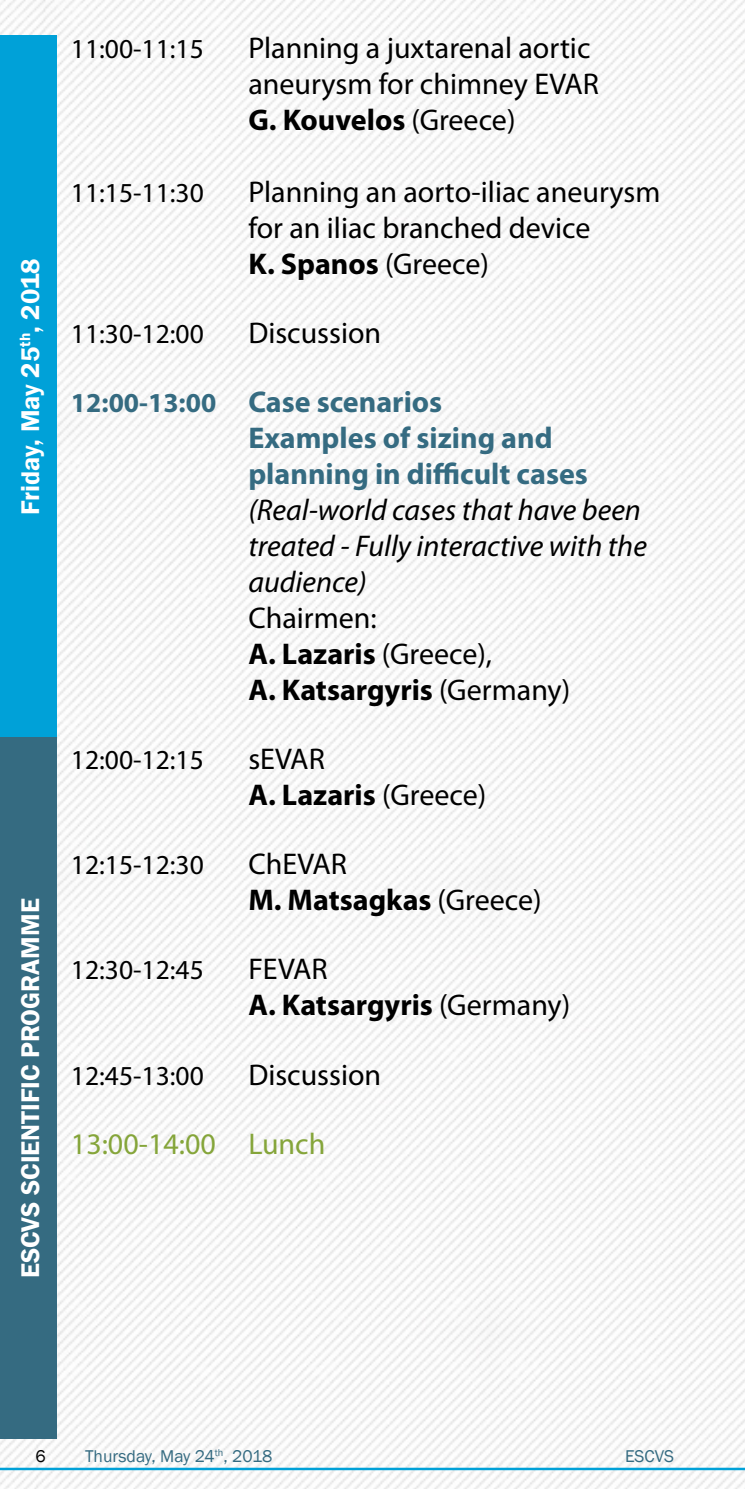
<style>
.page{position:relative;width:745px;height:1489px;background:#fff}
.page>*{position:absolute;margin:0;border:0;box-sizing:border-box;transform-origin:0 0}
.t1{font:30px/36px "Myriad Pro";color:#000}
.t2{font:italic 30px/36px "Myriad Pro";color:#000}
.t3{font:700 30px/36px "Myriad Pro";color:#356b81}
.t4{font:30px "Myriad Pro";color:#85a53a}
.t5{font:27.5px "Myriad Pro";color:#000}
.t6{font:600 26.25px "Franklin Gothic";color:#fff}
.t7{font:17.5px "Franklin Gothic";color:#356b81}
.t8{font:17.5px "Franklin Gothic";color:#000}
.s1{font-weight:700}
.s2{font-size:27.5px}
</style>
<div class="page">
<img style="left:0;top:0;width:744px;height:1488px">
<hr style="left:0;top:1467px;width:744px;height:2px;background:#00a1d8">
<div style="left:0;top:737px;width:57px;height:702px;background:#356b81"></div>
<div style="left:0;top:35px;width:57px;height:702px;background:#00a1d8"></div>
<p class="t6" style="left:14px;top:514px;width:258px;rotate:-90deg">Friday, May 25<sup>th</sup>, 2018</p>
<p class="t6" style="left:14px;top:1278px;width:381px;rotate:-90deg">ESCVS SCIENTIFIC PROGRAMME</p>
<p class="t5" style="left:71px;top:32px;width:134px">11:00-11:15</p>
<p class="t1" style="left:248px;top:29px;width:352px">Planning a juxtarenal aortic aneurysm for chimney EVAR<br><span class="s1">G. Kouvelos</span> (Greece)</p>
<p class="t5" style="left:71px;top:176px;width:134px">11:15-11:30</p>
<p class="t1" style="left:248px;top:173px;width:413px">Planning an aorto-iliac aneurysm for an iliac branched device<br><span class="s1">K. Spanos</span> (Greece)</p>
<p class="t5" style="left:71px;top:317px;width:134px">11:30-12:00</p>
<p class="t1" style="left:248px;top:314px;width:134px">Discussion</p>
<p class="t3" style="left:248px;top:383px;width:341px;text-indent:-177px"><span class="s2">12:00-13:00</span> Case scenarios<br>Examples of sizing and planning in difficult cases</p>
<p class="t2" style="left:248px;top:491px;width:400px">(Real-world cases that have been treated - Fully interactive with the audience)</p>
<p class="t1" style="left:248px;top:599px;width:323px">Chairmen:<br><span class="s1">A. Lazaris</span> (Greece),<br><span class="s1">A. Katsargyris</span> (Germany)</p>
<p class="t5" style="left:71px;top:743px;width:134px">12:00-12:15</p>
<p class="t1" style="left:248px;top:740px;width:239px">sEVAR<br><span class="s1">A. Lazaris</span> (Greece)</p>
<p class="t5" style="left:71px;top:848px;width:134px">12:15-12:30</p>
<p class="t1" style="left:248px;top:845px;width:294px">ChEVAR<br><span class="s1">M. Matsagkas</span> (Greece)</p>
<p class="t5" style="left:71px;top:953px;width:134px">12:30-12:45</p>
<p class="t1" style="left:248px;top:950px;width:323px">FEVAR<br><span class="s1">A. Katsargyris</span> (Germany)</p>
<p class="t5" style="left:71px;top:1058px;width:134px">12:45-13:00</p>
<p class="t1" style="left:248px;top:1055px;width:134px">Discussion</p>
<p class="t4" style="left:71px;top:1124px;width:256px">13:00-14:00 Lunch</p>
<p class="t8" style="left:35px;top:1445px;width:12px">6</p>
<p class="t7" style="left:85px;top:1445px;width:189px">Thursday, May 24<sup>th</sup>, 2018</p>
<p class="t7" style="left:624px;top:1445px;width:50px">ESCVS</p>
</div>
